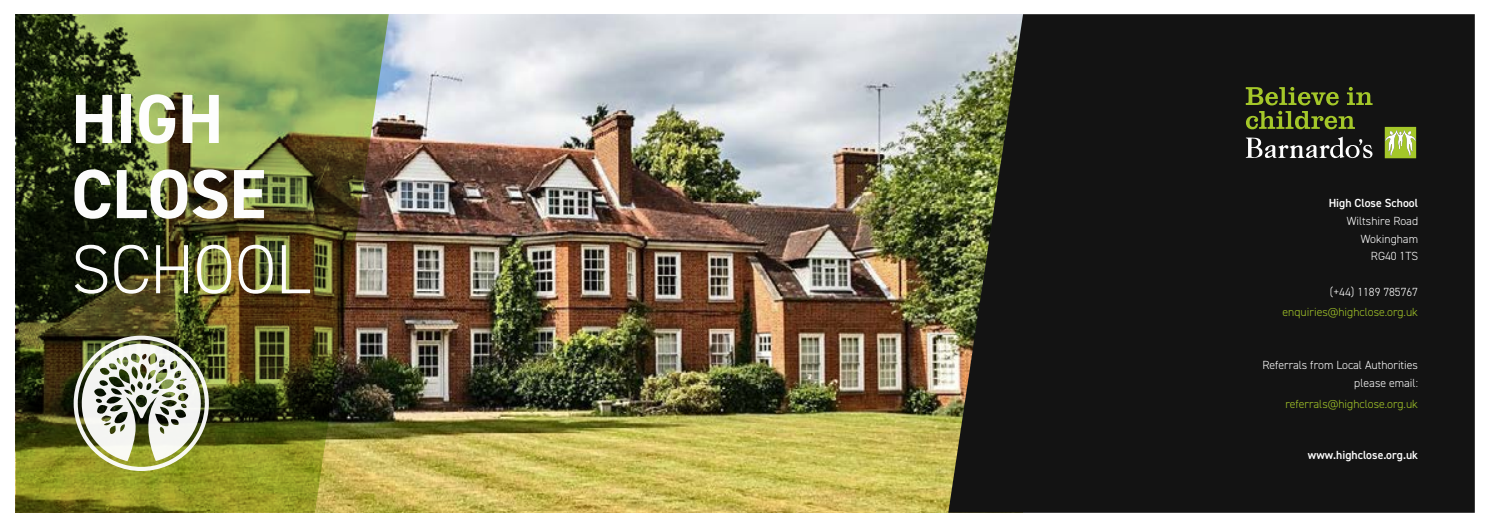
<style>
.page{position:relative;width:1489px;height:527px;background:#fff}
.page>*{position:absolute;margin:0;border:0;box-sizing:border-box;transform-origin:0 0}
.t1{font:700 69.62px/75px "DIN2014";letter-spacing:-.01em;color:#fff}
.t2{font:300 69.62px "DIN2014";letter-spacing:-.015em;color:#fff}
.t3{font:300 11.75px/17.6px "DIN2014";color:#fff;text-align:right}
.t4{font:300 11.75px "DIN2014";color:#a4c729}
.t5{font:600 11.75px "DIN2014";color:#fff}
</style>
<div class="page">
<img style="left:389px;top:14px;width:559px;height:498px">
<img style="left:16px;top:14px;width:373px;height:498px">
<svg style="left:948px;top:14px;width:526px;height:498px;background:#1c1c19"></svg>
<svg style="left:1245px;top:136px;width:128px;height:23px;background:#4e4e4e"></svg>
<svg style="left:1384px;top:127px;width:31px;height:31px"></svg>
<svg style="left:1245px;top:87px;width:127px;height:42px;background:#3f4919"></svg>
<img style="left:74px;top:335px;width:135px;height:135px">
<h1 class="t1" style="left:71px;top:80px;width:196px">HIGH<br>CLOSE</h1>
<h1 class="t2" style="left:71px;top:226px;width:241px">SCHOOL</h1>
<p class="t5" style="left:1328px;top:195px;width:91px">High Close School</p>
<p class="t3" style="left:1346px;top:212px;width:73px">Wiltshire Road<br>Wokingham<br>RG40 1TS</p>
<p class="t3" style="left:1329px;top:282px;width:90px">(+44) 1189 785767</p>
<p class="t4" style="left:1282px;top:305px;width:137px">enquiries@highclose.org.uk</p>
<p class="t3" style="left:1262px;top:356px;width:157px">Referrals from Local Authorities please email:</p>
<p class="t4" style="left:1285px;top:396px;width:134px">referrals@highclose.org.uk</p>
<p class="t5" style="left:1307px;top:446px;width:112px">www.highclose.org.uk</p>
</div>
